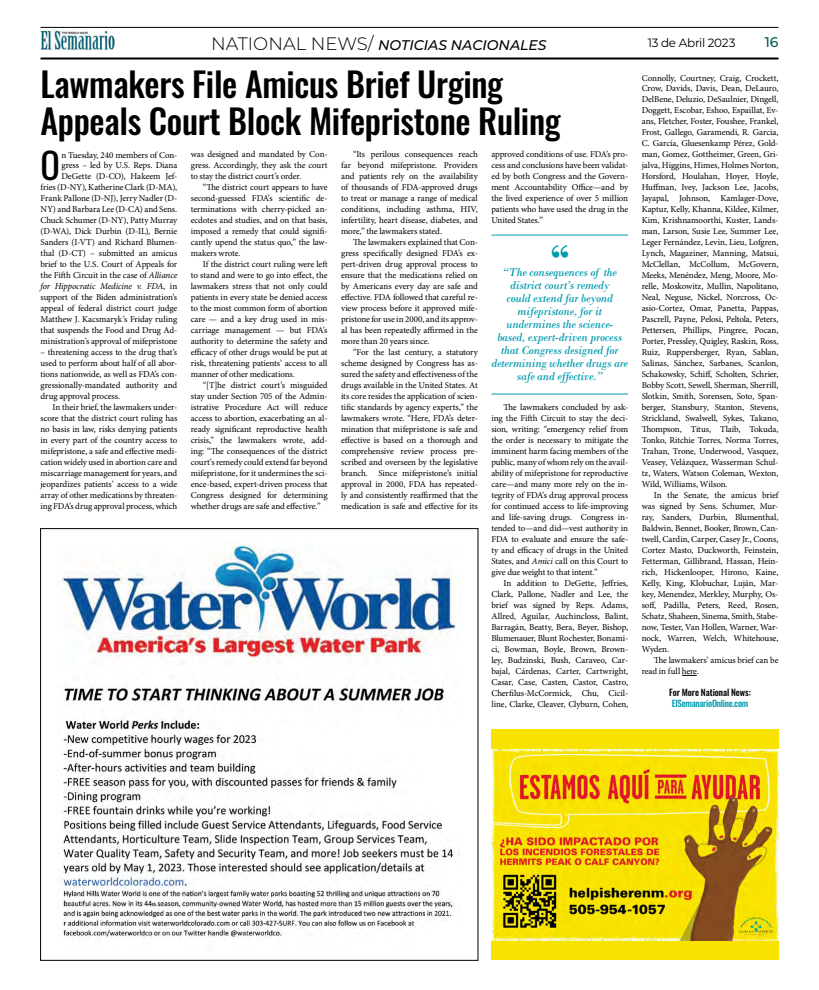
<style>
.page{position:relative;width:819px;height:990px;background:#fff}
.page>*{position:absolute;margin:0;border:0;box-sizing:border-box;transform-origin:0 0}
.t1{font:700 40px "Bodoni";color:#009bae}
.t2{font:36.2px "Oswald";color:#000}
.t3{font:500 34px/37px "Oswald";letter-spacing:-.01em;color:#000}
.t4{font:italic 500 14px "Montserrat";color:#000}
.t5{font:500 14px "Montserrat";color:#005952}
.t6{font:italic 12px/13px "Bodoni";letter-spacing:-.02em;color:#009bae;text-align:center}
.t7{font:12px "Montserrat";letter-spacing:-.03em;color:#000}
.t8{font:9px/11px "Minion Pro";letter-spacing:-.01em;color:#000;text-align:justify}
.t9{font:500 9px "Oswald";letter-spacing:-.03em;color:#009bae}
.t10{font:500 9px "Oswald";letter-spacing:-.01em;color:#000}
.s1{font-weight:300;font-style:normal;font-size:18px}
.s2{font-style:italic}
</style>
<div class="page">
<img style="left:40px;top:30px;width:75px;height:21px">
<hr style="left:40px;top:58px;width:738px;height:2px;background:#000">
<hr style="left:40px;top:27px;width:738px;height:1px;background:#000">
<img style="left:60px;top:543px;width:396px;height:396px">
<svg style="left:682px;top:675px;width:15px;height:1px"></svg>
<hr style="left:491px;top:235px;width:137px;height:1px;background:#009bae">
<hr style="left:491px;top:394px;width:137px;height:1px;background:#009bae">
<div style="left:491px;top:730px;width:287px;height:230px;background:#f8e300"></div>
<img style="left:491px;top:749px;width:287px;height:192px">
<h3 class="t4" style="left:211px;top:35px;width:337px"><span class="s1">NATIONAL NEWS/</span> NOTICIAS NACIONALES</h3>
<h3 class="t7" style="left:648px;top:35px;width:89px">13 de Abril 2023</h3>
<h3 class="t5" style="left:765px;top:32px;width:15px">16</h3>
<h3 class="t3" style="left:41px;top:67px;width:522px">Lawmakers File Amicus Brief Urging<br>Appeals Court Block Mifepristone Ruling</h3>
<h2 class="t2" style="left:41px;top:133px;width:21px">O</h2>
<p class="t8" style="left:41px;top:149px;width:138px;text-align:right">n Tuesday, 240 members of Con-<br>gress – led by U.S. Reps. Diana DeGette (D-CO), Hakeem Jef-<br>fries (D-NY), Katherine Clark (D-MA), Frank Pallone (D-NJ), Jerry Nadler (D-NY) and Barbara Lee (D-CA) and Sens.<br>Chuck Schumer (D-NY), Patty Murray (D-WA), Dick Durbin (D-IL), Bernie Sanders (I-VT) and Richard Blumen&shy;thal (D-CT) – submitted an amicus brief to the U.S. Court of Appeals for the Fifth Circuit in the case of <span class="s2">Alliance for Hippocratic Medicine v. FDA</span>, in support of the Biden administration’s appeal of federal district court judge Matthew J. Kacsmaryk’s Friday ruling that suspends the Food and Drug Ad&shy;ministration’s approval of mifepristone</p>
<p class="t8" style="left:41px;top:347px;width:138px">– threatening access to the drug that’s used to perform about half of all abor&shy;tions nationwide, as well as FDA’s con&shy;gressionally-mandated authority and drug approval process.</p>
<p class="t8" style="left:41px;top:402px;width:138px;text-indent:12px">In their brief, the lawmakers under&shy;score that the district court ruling has no basis in law, risks denying patients in every part of the country access to mifepristone, a safe and effective medi&shy;cation widely used in abortion care and miscarriage management for years, and jeopardizes patients’ access to a wide array of other medications by threaten&shy;ing FDA’s drug approval process, which</p>
<p class="t8" style="left:191px;top:149px;width:138px">was designed and mandated by Con&shy;gress. Accordingly, they ask the court to stay the district court’s order.</p>
<p class="t8" style="left:191px;top:182px;width:138px;text-indent:12px">“The district court appears to have second-guessed FDA’s scientific de&shy;terminations with cherry-picked an&shy;ecdotes and studies, and on that basis, imposed a remedy that could signifi&shy;cantly upend the status quo,” the law&shy;makers wrote.</p>
<p class="t8" style="left:191px;top:259px;width:138px;text-indent:12px">If the district court ruling were left to stand and were to go into effect, the lawmakers stress that not only could patients in every state be denied access to the most common form of abortion care — and a key drug used in mis&shy;carriage management — but FDA’s authority to determine the safety and efficacy of other drugs would be put at risk, threatening patients’ access to all manner of other medications.</p>
<p class="t8" style="left:191px;top:380px;width:138px;text-indent:12px">“[T]he district court’s misguided stay under Section 705 of the Admin&shy;istrative Procedure Act will reduce access to abortion, exacerbating an al&shy;ready significant reproductive health crisis,” the lawmakers wrote, add&shy;ing: “The consequences of the district court’s remedy could extend far beyond mifepristone, for it undermines the sci&shy;ence-based, expert-driven process that Congress designed for determining whether drugs are safe and effective.”</p>
<p class="t8" style="left:341px;top:149px;width:138px;text-indent:12px">“Its perilous consequences reach far beyond mifepristone. Providers and patients rely on the availability of thousands of FDA-approved drugs to treat or manage a range of medical conditions, including asthma, HIV, infertility, heart disease, diabetes, and more,” the lawmakers stated.</p>
<p class="t8" style="left:341px;top:237px;width:138px;text-indent:12px">The lawmakers explained that Con&shy;gress specifically designed FDA’s ex&shy;pert-driven drug approval process to ensure that the medications relied on by Americans every day are safe and effective. FDA followed that careful re&shy;view process before it approved mife&shy;pristone for use in 2000, and its approv&shy;al has been repeatedly affirmed in the more than 20 years since.</p>
<p class="t8" style="left:341px;top:347px;width:138px;text-indent:12px">“For the last century, a statutory scheme designed by Congress has as&shy;sured the safety and effectiveness of the drugs available in the United States. At its core resides the application of scien&shy;tific standards by agency experts,” the lawmakers wrote. “Here, FDA’s deter&shy;mination that mifepristone is safe and effective is based on a thorough and comprehensive review process pre&shy;scribed and overseen by the legislative branch. Since mifepristone’s initial approval in 2000, FDA has repeated&shy;ly and consistently reaffirmed that the medication is safe and effective for its</p>
<p class="t8" style="left:491px;top:149px;width:138px">approved conditions of use. FDA’s pro&shy;cess and conclusions have been validat&shy;ed by both Congress and the Govern&shy;ment Accountability Office—and by the lived experience of over 5 million patients who have used the drug in the United States.”</p>
<h1 class="t1" style="left:550px;top:235px;width:21px">“</h1>
<h3 class="t6" style="left:492px;top:279px;width:138px">district court’s remedy<br>could extend far beyond mifepristone, for it undermines the science&shy;based, expert-driven process that Congress designed for determining whether drugs are safe and effective.”</h3>
<h3 class="t6" style="left:503px;top:266px;width:116px">“The consequences of the</h3>
<p class="t8" style="left:491px;top:402px;width:138px;text-indent:12px">The lawmakers concluded by ask&shy;ing the Fifth Circuit to stay the deci&shy;sion, writing: “emergency relief from the order is necessary to mitigate the imminent harm facing members of the public, many of whom rely on the avail&shy;ability of mifepristone for reproductive care—and many more rely on the in&shy;tegrity of FDA’s drug approval process for continued access to life-improving and life-saving drugs. Congress in&shy;tended to—and did—vest authority in FDA to evaluate and ensure the safe&shy;ty and efficacy of drugs in the United States, and <span class="s2">Amici</span> call on this Court to give due weight to that intent.”</p>
<p class="t8" style="left:491px;top:578px;width:138px;text-indent:12px">In addition to DeGette, Jeffries, Clark, Pallone, Nadler and Lee, the brief was signed by Reps. Adams, Allred, Aguilar, Auchincloss, Balint, Barragán, Beatty, Bera, Beyer, Bishop, Blumenauer, Blunt Rochester, Bonami&shy;ci, Bowman, Boyle, Brown, Brown&shy;ley, Budzinski, Bush, Caraveo, Car&shy;bajal, Cárdenas, Carter, Cartwright, Casar, Case, Casten, Castor, Castro, Cherfilus-McCormick, Chu, Cicil&shy;line, Clarke, Cleaver, Clyburn, Cohen,</p>
<p class="t8" style="left:642px;top:72px;width:138px">Connolly, Courtney, Craig, Crockett, Crow, Davids, Davis, Dean, DeLauro, DelBene, Deluzio, DeSaulnier, Dingell, Doggett, Escobar, Eshoo, Espaillat, Ev&shy;ans, Fletcher, Foster, Foushee, Frankel, Frost, Gallego, Garamendi, R. Garcia, C. García, Gluesenkamp Pérez, Gold&shy;man, Gomez, Gottheimer, Green, Gri&shy;jalva, Higgins, Himes, Holmes Norton, Horsford, Houlahan, Hoyer, Hoyle, Huffman, Ivey, Jackson Lee, Jacobs, Jayapal, Johnson, Kamlager-Dove, Kaptur, Kelly, Khanna, Kildee, Kilmer, Kim, Krishnamoorthi, Kuster, Lands&shy;man, Larson, Susie Lee, Summer Lee, Leger Fernández, Levin, Lieu, Lofgren, Lynch, Magaziner, Manning, Matsui, McClellan, McCollum, McGovern, Meeks, Menéndez, Meng, Moore, Mo&shy;relle, Moskowitz, Mullin, Napolitano, Neal, Neguse, Nickel, Norcross, Oc&shy;asio-Cortez, Omar, Panetta, Pappas, Pascrell, Payne, Pelosi, Peltola, Peters, Pettersen, Phillips, Pingree, Pocan, Porter, Pressley, Quigley, Raskin, Ross, Ruiz, Ruppersberger, Ryan, Sablan, Salinas, Sánchez, Sarbanes, Scanlon, Schakowsky, Schiff, Scholten, Schrier, Bobby Scott, Sewell, Sherman, Sherrill, Slotkin, Smith, Sorensen, Soto, Span&shy;berger, Stansbury, Stanton, Stevens, Strickland, Swalwell, Sykes, Takano, Thompson, Titus, Tlaib, Tokuda, Tonko, Ritchie Torres, Norma Torres, Trahan, Trone, Underwood, Vasquez, Veasey, Velázquez, Wasserman Schul&shy;tz, Waters, Watson Coleman, Wexton, Wild, Williams, Wilson.</p>
<p class="t8" style="left:642px;top:490px;width:138px;text-indent:12px">In the Senate, the amicus brief was signed by Sens. Schumer, Mur&shy;ray, Sanders, Durbin, Blumenthal, Baldwin, Bennet, Booker, Brown, Can&shy;twell, Cardin, Carper, Casey Jr., Coons, Cortez Masto, Duckworth, Feinstein, Fetterman, Gillibrand, Hassan, Hein&shy;rich, Hickenlooper, Hirono, Kaine, Kelly, King, Klobuchar, Luján, Mar&shy;key, Menendez, Merkley, Murphy, Os&shy;soff, Padilla, Peters, Reed, Rosen, Schatz, Shaheen, Sinema, Smith, Stabe&shy;now, Tester, Van Hollen, Warner, War&shy;nock, Warren, Welch, Whitehouse, Wyden.</p>
<p class="t8" style="left:642px;top:655px;width:138px;text-indent:12px">The lawmakers’ amicus brief can be read in full here.</p>
<p class="t10" style="left:669px;top:688px;width:83px">For More National News:</p>
<p class="t9" style="left:672px;top:699px;width:78px">ElSemanarioOnline.com</p>
</div>
